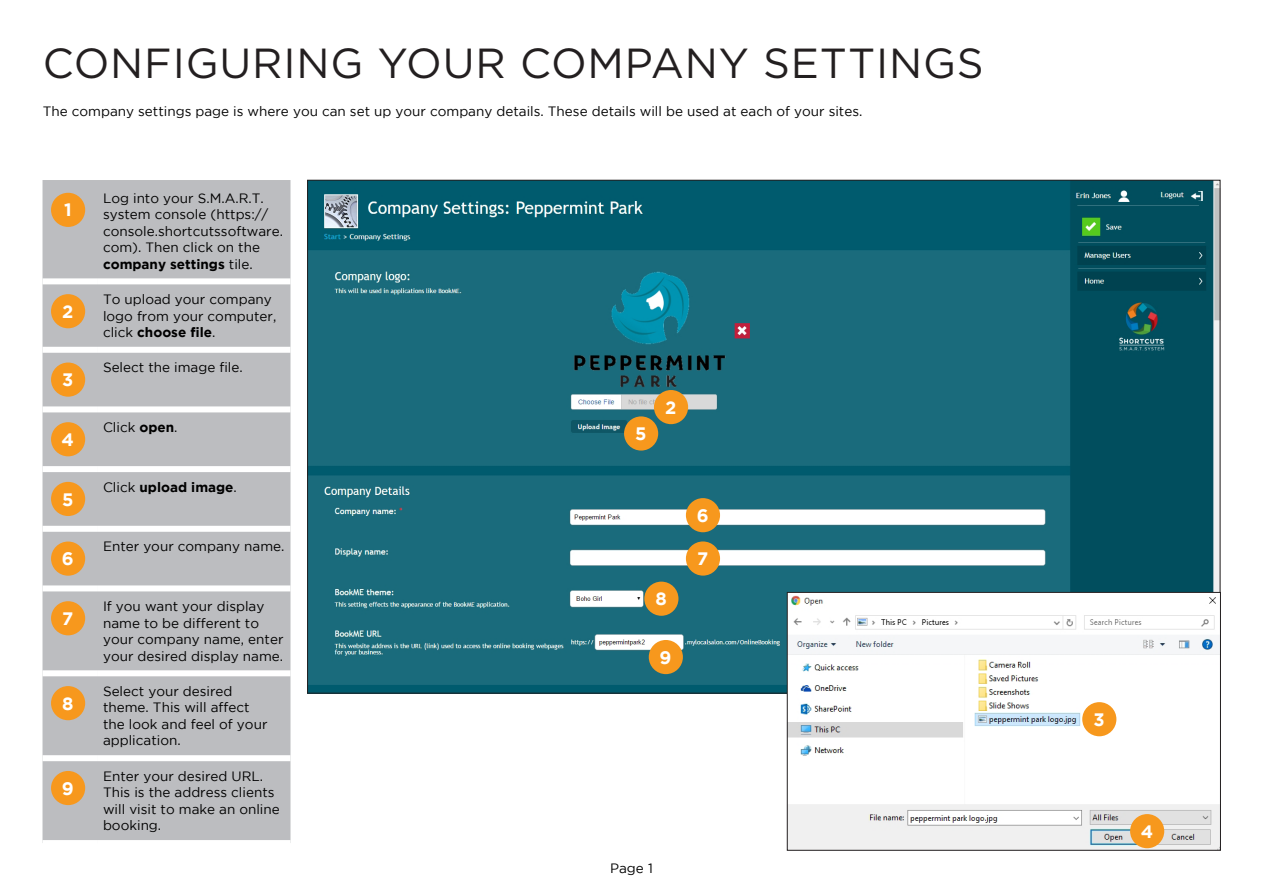
<style>
.page{position:relative;width:1263px;height:893px;background:#fff}
.page>*{position:absolute;margin:0;border:0;box-sizing:border-box;transform-origin:0 0}
.t1{font:42px "Gotham HTF";letter-spacing:.02em;color:#231f20}
.Round_number{font:700 18px "Gotham";color:#fff}
.Body{font:13.5px/16.5px "Gotham";color:#000}
.Body-2{font:700 13.5px "Gotham";color:#000}
.s1{font-weight:700}
.s2{font-weight:400}
</style>
<div class="page">
<img style="left:309px;top:182px;width:909px;height:509px">
<div style="left:43px;top:180px;width:247px;height:660px;background:#bcbdc0"></div>
<div style="left:43px;top:278px;width:54px;height:6px;background:#fff"></div>
<div style="left:97px;top:278px;width:193px;height:6px;background:#fff"></div>
<div style="left:43px;top:347px;width:54px;height:6px;background:#fff"></div>
<div style="left:97px;top:347px;width:193px;height:6px;background:#fff"></div>
<div style="left:43px;top:406px;width:54px;height:6px;background:#fff"></div>
<div style="left:97px;top:406px;width:193px;height:6px;background:#fff"></div>
<div style="left:43px;top:466px;width:54px;height:6px;background:#fff"></div>
<div style="left:97px;top:466px;width:193px;height:6px;background:#fff"></div>
<div style="left:43px;top:526px;width:54px;height:6px;background:#fff"></div>
<div style="left:97px;top:526px;width:193px;height:6px;background:#fff"></div>
<div style="left:43px;top:585px;width:54px;height:6px;background:#fff"></div>
<div style="left:97px;top:585px;width:193px;height:6px;background:#fff"></div>
<div style="left:43px;top:670px;width:54px;height:6px;background:#fff"></div>
<div style="left:97px;top:670px;width:193px;height:6px;background:#fff"></div>
<div style="left:43px;top:755px;width:54px;height:6px;background:#fff"></div>
<div style="left:97px;top:755px;width:193px;height:6px;background:#fff"></div>
<div style="left:51px;top:193px;width:34px;height:34px;background:#f7981d;border-radius:50%"></div>
<div style="left:51px;top:294px;width:34px;height:34px;background:#f7981d;border-radius:50%"></div>
<div style="left:51px;top:362px;width:34px;height:35px;background:#f7981d;border-radius:50%"></div>
<div style="left:51px;top:422px;width:34px;height:34px;background:#f7981d;border-radius:50%"></div>
<div style="left:51px;top:482px;width:34px;height:34px;background:#f7981d;border-radius:50%"></div>
<div style="left:51px;top:541px;width:34px;height:35px;background:#f7981d;border-radius:50%"></div>
<div style="left:51px;top:601px;width:34px;height:34px;background:#f7981d;border-radius:50%"></div>
<div style="left:51px;top:686px;width:34px;height:34px;background:#f7981d;border-radius:50%"></div>
<div style="left:51px;top:771px;width:34px;height:34px;background:#f7981d;border-radius:50%"></div>
<img style="left:789px;top:594px;width:430px;height:254px">
<div style="left:787px;top:592px;width:434px;height:258px;border:1px solid #231f20"></div>
<div style="left:654px;top:390px;width:34px;height:34px;background:#f7981d;border-radius:50%"></div>
<div style="left:1082px;top:702px;width:34px;height:34px;background:#f7981d;border-radius:50%"></div>
<div style="left:1130px;top:814px;width:34px;height:34px;background:#f7981d;border-radius:50%"></div>
<div style="left:624px;top:416px;width:34px;height:35px;background:#f7981d;border-radius:50%"></div>
<div style="left:686px;top:498px;width:34px;height:34px;background:#f7981d;border-radius:50%"></div>
<div style="left:686px;top:541px;width:34px;height:35px;background:#f7981d;border-radius:50%"></div>
<div style="left:644px;top:582px;width:34px;height:34px;background:#f7981d;border-radius:50%"></div>
<div style="left:649px;top:640px;width:34px;height:34px;background:#f7981d;border-radius:50%"></div>
<h1 class="t1" style="left:43px;top:40px;width:943px">CONFIGURING YOUR COMPANY SETTINGS</h1>
<p class="Body" style="left:43px;top:102px;width:821px">The company settings page is where you can set up your company details. These details will be used at each of your sites.</p>
<p class="Round_number" style="left:64px;top:200px;width:9px">1</p>
<p class="Body" style="left:103px;top:189px;width:181px">Log into your S.M.A.R.T. system console (https:// console.shortcutssoftware. com). Then click on the <span class="s1">company settings</span> tile.</p>
<p class="Round_number" style="left:62px;top:301px;width:13px">2</p>
<p class="Body" style="left:103px;top:291px;width:175px">To upload your company logo from your computer, click <span class="s1">choose file</span>.</p>
<p class="Round_number" style="left:62px;top:369px;width:13px">3</p>
<p class="Body" style="left:103px;top:359px;width:141px">Select the image file.</p>
<p class="Round_number" style="left:62px;top:429px;width:14px">4</p>
<p class="Round_number" style="left:62px;top:489px;width:13px">5</p>
<p class="Round_number" style="left:62px;top:548px;width:13px">6</p>
<p class="Body" style="left:103px;top:419px;width:76px">Click <span class="s1">open</span>.</p>
<p class="Body-2" style="left:103px;top:479px;width:135px"><span class="s2">Click</span> upload image<span class="s2">.</span></p>
<p class="Body" style="left:103px;top:538px;width:183px">Enter your company name.</p>
<p class="Round_number" style="left:62px;top:608px;width:13px">7</p>
<p class="Body" style="left:103px;top:598px;width:182px">If you want your display name to be different to your company name, enter your desired display name.</p>
<p class="Round_number" style="left:62px;top:693px;width:13px">8</p>
<p class="Body" style="left:103px;top:683px;width:166px">Select your desired theme. This will affect the look and feel of your application.</p>
<p class="Round_number" style="left:62px;top:778px;width:13px">9</p>
<p class="Body" style="left:103px;top:768px;width:178px">Enter your desired URL.<br>This is the address clients will visit to make an online booking.</p>
<p class="Round_number" style="left:635px;top:423px;width:13px">5</p>
<p class="Round_number" style="left:665px;top:397px;width:13px">2</p>
<p class="Round_number" style="left:655px;top:588px;width:13px">8</p>
<p class="Round_number" style="left:660px;top:647px;width:13px">9</p>
<p class="Round_number" style="left:697px;top:505px;width:13px">6</p>
<p class="Round_number" style="left:697px;top:548px;width:13px">7</p>
<p class="Body" style="left:610px;top:860px;width:44px">Page 1</p>
<p class="Round_number" style="left:1093px;top:709px;width:13px">3</p>
<p class="Round_number" style="left:1141px;top:821px;width:14px">4</p>
</div>
